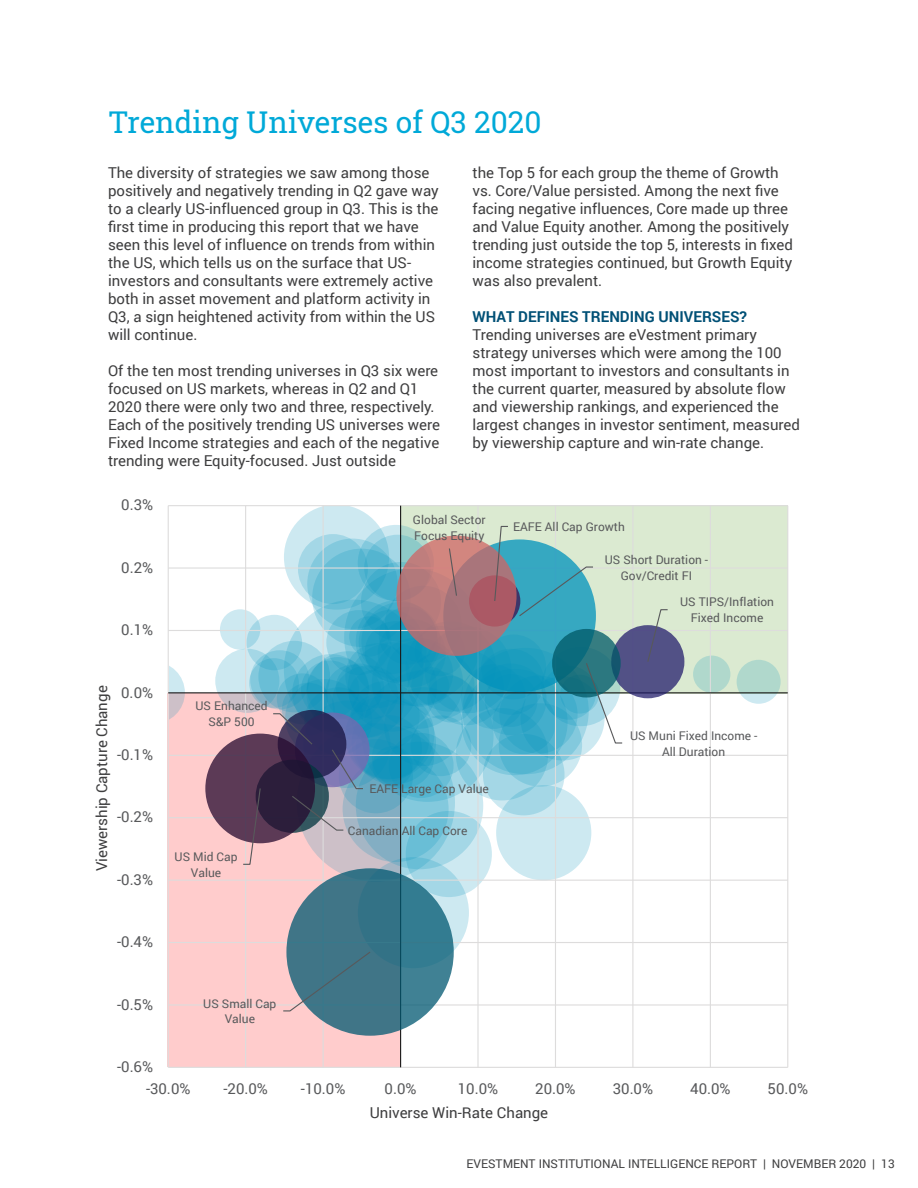
<style>
.page{position:relative;width:918px;height:1188px;background:#fff}
.page>*{position:absolute;margin:0;border:0;box-sizing:border-box;transform-origin:0 0}
.t1{font:30px "Roboto Slab";color:#00a9d8}
.t2{font:15px/18px "Roboto";color:#3e3e3f}
.t3{font:15px "Roboto";color:#58595b}
.t4{font:700 15px "Roboto";color:#005076}
.t5{font:12px/15.9px "Roboto";color:#58595b;text-align:center}
.t6{font:12px "Roboto";color:#3e3e3f}
</style>
<div class="page">
<div style="left:168px;top:693px;width:233px;height:374px;background:#fcc"></div>
<div style="left:401px;top:505px;width:386px;height:188px;background:#dbead1"></div>
<div style="left:693px;top:656px;width:37px;height:37px;background:#b0d8cc;border-radius:50%"></div>
<div style="left:737px;top:660px;width:44px;height:44px;background:#0092bc;border-radius:50%;opacity:.2"></div>
<div style="left:358px;top:525px;width:76px;height:76px;background:#0092bc;border-radius:50%;opacity:.2"></div>
<div style="left:520px;top:676px;width:85px;height:85px;background:#0092bc;border-radius:50%;opacity:.2"></div>
<div style="left:307px;top:539px;width:91px;height:90px;background:#0092bc;border-radius:50%;opacity:.2"></div>
<div style="left:461px;top:664px;width:65px;height:65px;background:#41aac0;border-radius:50%"></div>
<svg style="left:284px;top:506px;width:105px;height:104px"></svg>
<div style="left:372px;top:638px;width:91px;height:91px;background:#0092bc;border-radius:50%;opacity:.2"></div>
<div style="left:298px;top:534px;width:70px;height:70px;background:#0092bc;border-radius:50%;opacity:.2"></div>
<div style="left:461px;top:669px;width:107px;height:106px;background:#0092bc;border-radius:50%;opacity:.2"></div>
<div style="left:499px;top:703px;width:83px;height:84px;background:#0092bc;border-radius:50%;opacity:.2"></div>
<div style="left:284px;top:600px;width:140px;height:139px;background:#0092bc;border-radius:50%;opacity:.2"></div>
<div style="left:348px;top:642px;width:89px;height:90px;background:#1198bf;border-radius:50%"></div>
<div style="left:483px;top:734px;width:82px;height:81px;background:#0092bc;border-radius:50%;opacity:.2"></div>
<div style="left:496px;top:785px;width:95px;height:95px;background:#0092bc;border-radius:50%;opacity:.2"></div>
<div style="left:456px;top:708px;width:92px;height:92px;background:#0092bc;border-radius:50%;opacity:.2"></div>
<div style="left:220px;top:609px;width:40px;height:41px;background:#cde9f1;border-radius:50%"></div>
<div style="left:362px;top:670px;width:132px;height:132px;background:#0092bc;border-radius:50%;opacity:.2"></div>
<div style="left:247px;top:615px;width:55px;height:55px;background:#0092bc;border-radius:50%;opacity:.2"></div>
<div style="left:411px;top:715px;width:60px;height:61px;background:#0092bc;border-radius:50%;opacity:.2"></div>
<div style="left:258px;top:641px;width:72px;height:71px;background:#0092bc;border-radius:50%;opacity:.2"></div>
<div style="left:406px;top:811px;width:86px;height:86px;background:#cde9f1;border-radius:50%"></div>
<div style="left:250px;top:650px;width:59px;height:59px;background:#0092bc;border-radius:50%;opacity:.2"></div>
<div style="left:306px;top:651px;width:84px;height:84px;background:#0092bc;border-radius:50%;opacity:.2"></div>
<div style="left:332px;top:665px;width:72px;height:73px;background:#199bc0;border-radius:50%"></div>
<div style="left:345px;top:690px;width:89px;height:89px;background:#0092bc;border-radius:50%;opacity:.2"></div>
<div style="left:215px;top:649px;width:64px;height:64px;background:#0092bc;border-radius:50%;opacity:.2"></div>
<div style="left:356px;top:742px;width:127px;height:127px;background:#0092bc;border-radius:50%;opacity:.2"></div>
<div style="left:249px;top:658px;width:50px;height:50px;background:#0092bc;border-radius:50%;opacity:.2"></div>
<div style="left:345px;top:695px;width:85px;height:84px;background:#0092bc;border-radius:50%;opacity:.2"></div>
<div style="left:292px;top:654px;width:78px;height:78px;background:#0092bc;border-radius:50%;opacity:.2"></div>
<div style="left:358px;top:857px;width:111px;height:111px;background:#0092bc;border-radius:50%;opacity:.2"></div>
<div style="left:356px;top:715px;width:66px;height:67px;background:#1e97bc;border-radius:50%"></div>
<div style="left:277px;top:673px;width:51px;height:51px;background:#0092bc;border-radius:50%;opacity:.2"></div>
<svg style="left:169px;top:666px;width:16px;height:54px"></svg>
<div style="left:282px;top:683px;width:53px;height:52px;background:#0092bc;border-radius:50%;opacity:.2"></div>
<div style="left:285px;top:679px;width:78px;height:78px;background:#0092bc;border-radius:50%;opacity:.2"></div>
<div style="left:303px;top:701px;width:87px;height:87px;background:#0092bc;border-radius:50%;opacity:.2"></div>
<div style="left:297px;top:723px;width:158px;height:159px;background:#0092bc;border-radius:50%;opacity:.2"></div>
<hr style="left:168px;top:1067px;width:620px;height:1px;background:#dddcdc">
<hr style="left:168px;top:1004px;width:620px;height:2px;background:#dddcdc">
<hr style="left:168px;top:942px;width:620px;height:1px;background:#dddcdc">
<hr style="left:168px;top:880px;width:620px;height:1px;background:#dddcdc">
<hr style="left:168px;top:817px;width:620px;height:1px;background:#dddcdc">
<hr style="left:168px;top:755px;width:620px;height:1px;background:#dddcdc">
<hr style="left:168px;top:630px;width:620px;height:1px;background:#dddcdc">
<hr style="left:168px;top:567px;width:620px;height:2px;background:#dddcdc">
<hr style="left:168px;top:505px;width:620px;height:1px;background:#dddcdc">
<hr style="left:168px;top:506px;width:1px;height:561px;background:#dddcdc">
<hr style="left:245px;top:506px;width:1px;height:561px;background:#dddcdc">
<hr style="left:323px;top:506px;width:1px;height:561px;background:#dddcdc">
<hr style="left:477px;top:506px;width:2px;height:561px;background:#dddcdc">
<hr style="left:555px;top:506px;width:1px;height:561px;background:#dddcdc">
<hr style="left:632px;top:506px;width:1px;height:561px;background:#dddcdc">
<hr style="left:710px;top:506px;width:1px;height:561px;background:#dddcdc">
<hr style="left:787px;top:506px;width:1px;height:561px;background:#dddcdc">
<hr style="left:400px;top:506px;width:1px;height:561px;background:#1a1919">
<hr style="left:168px;top:692px;width:620px;height:1px;background:#1a1919">
<div style="left:443px;top:539px;width:153px;height:153px;background:#0092bc;border-radius:50%;opacity:.75"></div>
<div style="left:611px;top:625px;width:73px;height:73px;background:#525186;border-radius:50%"></div>
<div style="left:552px;top:629px;width:69px;height:69px;background:#005967;border-radius:50%;opacity:.75"></div>
<div style="left:396px;top:536px;width:121px;height:120px;background:#d06564;border-radius:50%;opacity:.75"></div>
<div style="left:295px;top:713px;width:75px;height:74px;background:#7767b1;border-radius:50%;opacity:.75"></div>
<div style="left:286px;top:868px;width:168px;height:168px;background:#005871;border-radius:50%;opacity:.75"></div>
<div style="left:205px;top:734px;width:110px;height:109px;background:#260a2f;border-radius:50%;opacity:.75"></div>
<svg style="left:518px;top:566px;width:76px;height:51px;background:#3fa8be"></svg>
<svg style="left:646px;top:609px;width:23px;height:53px"></svg>
<svg style="left:585px;top:662px;width:38px;height:82px"></svg>
<svg style="left:494px;top:525px;width:15px;height:77px"></svg>
<svg style="left:448px;top:547px;width:10px;height:50px"></svg>
<svg style="left:282px;top:950px;width:90px;height:62px;background:#587f8f"></svg>
<svg style="left:272px;top:713px;width:92px;height:118px;background:#525476"></svg>
<svg style="left:242px;top:787px;width:19px;height:78px"></svg>
<p class="t1" style="left:108px;top:101px;width:435px">Trending Universes of Q3 2020</p>
<p class="t2" style="left:108px;top:163px;width:332px">The diversity of strategies we saw among those positively and negatively trending in Q2 gave way to a clearly US-influenced group in Q3. This is the first time in producing this report that we have seen this level of influence on trends from within the US, which tells us on the surface that US&shy;investors and consultants were extremely active both in asset movement and platform activity in Q3, a sign heightened activity from within the US will continue.</p>
<p class="t2" style="left:108px;top:361px;width:333px">Of the ten most trending universes in Q3 six were focused on US markets, whereas in Q2 and Q1<br>2020 there were only two and three, respectively.<br>Each of the positively trending US universes were Fixed Income strategies and each of the negative trending were Equity-focused. Just outside</p>
<p class="t3" style="left:121px;top:494px;width:33px">0.3%</p>
<p class="t2" style="left:472px;top:163px;width:322px">the Top 5 for each group the theme of Growth vs. Core/Value persisted. Among the next five facing negative influences, Core made up three and Value Equity another. Among the positively trending just outside the top 5, interests in fixed income strategies continued, but Growth Equity was also prevalent.</p>
<p class="t4" style="left:472px;top:306px;width:276px">WHAT DEFINES TRENDING UNIVERSES?</p>
<p class="t2" style="left:472px;top:325px;width:329px">Trending universes are eVestment primary strategy universes which were among the 100 most important to investors and consultants in the current quarter, measured by absolute flow and viewership rankings, and experienced the largest changes in investor sentiment, measured by viewership capture and win-rate change.</p>
<p class="t3" style="left:121px;top:557px;width:33px">0.2%</p>
<p class="t3" style="left:121px;top:619px;width:33px">0.1%</p>
<p class="t2" style="left:92px;top:871px;width:187px;rotate:-90deg">Viewership Capture Change</p>
<p class="t3" style="left:121px;top:682px;width:33px">0.0%</p>
<p class="t3" style="left:117px;top:744px;width:38px">-0.1%</p>
<p class="t3" style="left:117px;top:807px;width:38px">-0.2%</p>
<p class="t3" style="left:117px;top:869px;width:38px">-0.3%</p>
<p class="t3" style="left:117px;top:931px;width:38px">-0.4%</p>
<p class="t3" style="left:117px;top:994px;width:38px">-0.5%</p>
<p class="t3" style="left:117px;top:1056px;width:38px">-0.6%</p>
<p class="t5" style="left:196px;top:698px;width:74px">US Enhanced<br>S&amp;P 500</p>
<p class="t5" style="left:175px;top:848px;width:64px">US Mid Cap<br>Value</p>
<p class="t5" style="left:203px;top:995px;width:75px">US Small Cap<br>Value</p>
<p class="t5" style="left:413px;top:511px;width:74px;text-align:left">Global Sector<br>Focus Equity</p>
<p class="t5" style="left:513px;top:518px;width:113px">EAFE All Cap Growth</p>
<p class="t5" style="left:605px;top:551px;width:105px">US Short Duration -<br>Gov/Credit FI</p>
<p class="t5" style="left:680px;top:594px;width:96px">US TIPS/Inflation<br>Fixed Income</p>
<p class="t5" style="left:369px;top:781px;width:121px">EAFE Large Cap Value</p>
<p class="t5" style="left:348px;top:822px;width:121px">Canadian All Cap Core</p>
<p class="t5" style="left:630px;top:727px;width:129px">US Muni Fixed Income -<br>All Duration</p>
<p class="t3" style="left:146px;top:1078px;width:46px">-30.0%</p>
<p class="t3" style="left:223px;top:1078px;width:46px">-20.0%</p>
<p class="t3" style="left:301px;top:1078px;width:46px">-10.0%</p>
<p class="t3" style="left:385px;top:1078px;width:33px">0.0%</p>
<p class="t3" style="left:458px;top:1078px;width:42px">10.0%</p>
<p class="t3" style="left:535px;top:1078px;width:42px">20.0%</p>
<p class="t3" style="left:613px;top:1078px;width:42px">30.0%</p>
<p class="t3" style="left:690px;top:1078px;width:42px">40.0%</p>
<p class="t3" style="left:768px;top:1078px;width:42px">50.0%</p>
<p class="t2" style="left:370px;top:1103px;width:180px">Universe Win-Rate Change</p>
<p class="t6" style="left:467px;top:1156px;width:430px">EVESTMENT INSTITUTIONAL INTELLIGENCE REPORT | NOVEMBER 2020 | 13</p>
</div>
